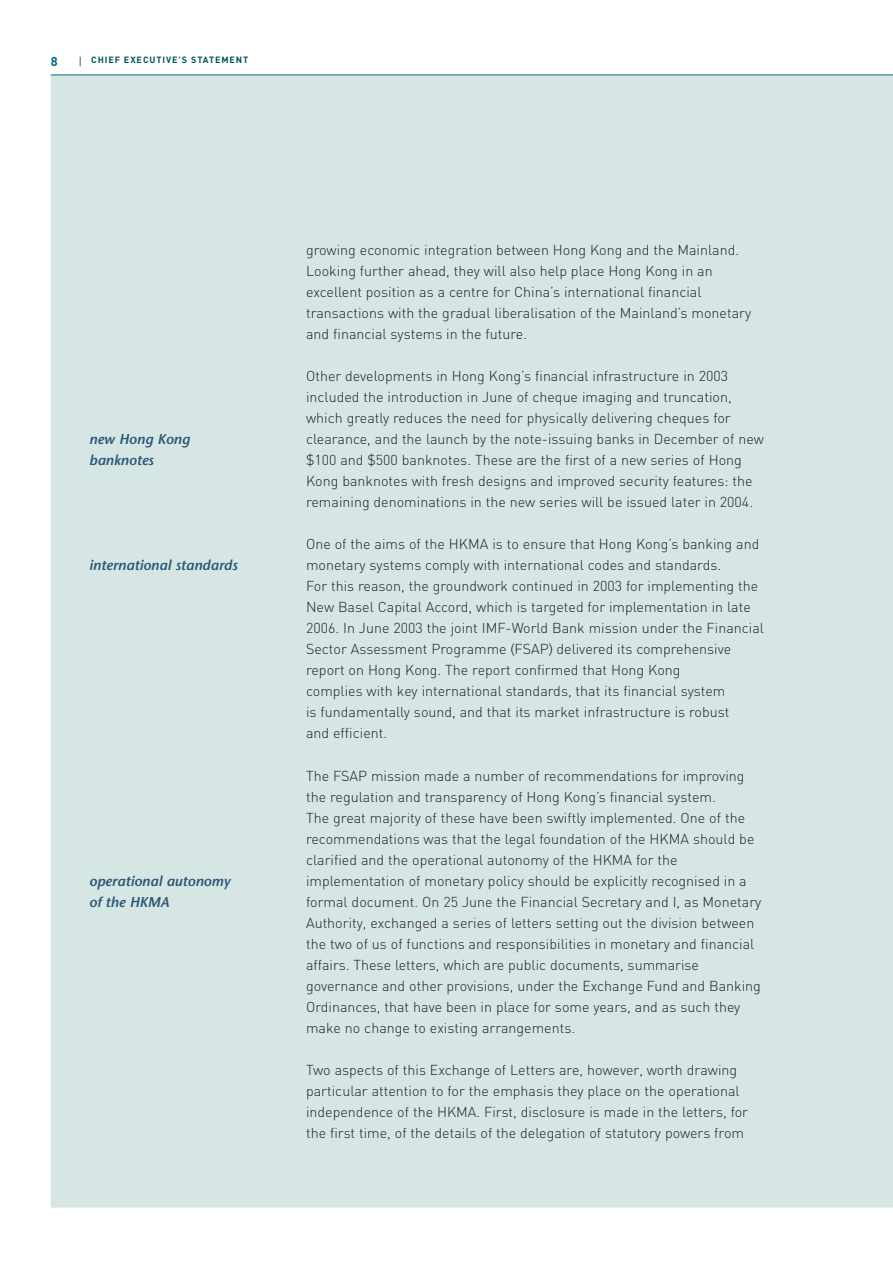
<style>
.page{position:relative;width:893px;height:1263px;background:#fff}
.page>*{position:absolute;margin:0;border:0;box-sizing:border-box;transform-origin:0 0}
.t1{font:300 14.25px/21px "DIN";color:#231f20}
.t2{font:italic 600 14.25px/21px "Stone Sans";color:#2a5775}
.t3{font:700 12.75px "DIN";color:#006b89}
.t4{font:700 9px "DIN";letter-spacing:.1em;color:#00545b}
.s1{font-family:"Frutiger"}
</style>
<div class="page">
<div style="left:51px;top:75px;width:841px;height:1133px;background:#d6e6e4"></div>
<hr style="left:51px;top:74px;width:841px;height:1px;background:#006b89">
<p class="t3" style="left:51px;top:57px;width:8px">8</p>
<p class="t4" style="left:91px;top:57px;width:159px">CHIEF EXECUTIVE’S STATEMENT</p>
<p class="t2" style="left:89px;top:430px;width:102px">new Hong Kong banknotes</p>
<p class="t2" style="left:89px;top:556px;width:150px">international standards</p>
<p class="t2" style="left:89px;top:872px;width:143px">operational autonomy of the HKMA</p>
<p class="t1" style="left:306px;top:241px;width:446px">growing economic integration between Hong Kong and the Mainland.<br>Looking further ahead, they will also help place Hong Kong in an excellent position as a centre for China’s international financial transactions with the gradual liberalisation of the Mainland’s monetary and financial systems in the future.</p>
<p class="t1" style="left:306px;top:367px;width:459px">Other developments in Hong Kong’s financial infrastructure in 2003 included the introduction in June of cheque imaging and truncation, which greatly reduces the need for physically delivering cheques for clearance, and the launch by the note-issuing banks in December of new $100 and $500 banknotes. These are the first of a new series of Hong Kong banknotes with fresh designs and improved security features: the remaining denominations in the new series will be issued later in 2004.</p>
<p class="t1" style="left:306px;top:536px;width:459px">One of the aims of the HKMA is to ensure that Hong Kong’s banking and monetary systems comply with international codes and standards.<br>For this reason, the groundwork continued in 2003 for implementing the New Basel Capital Accord, which is targeted for implementation in late 2006. In June 2003 the joint IMF-World Bank mission under the Financial Sector Assessment Programme <span class="s1">(</span>FSAP<span class="s1">)</span> delivered its comprehensive report on Hong Kong. The report confirmed that Hong Kong<br>complies with key international standards, that its financial system<br>is fundamentally sound, and that its market infrastructure is robust<br>and efficient.</p>
<p class="t1" style="left:306px;top:767px;width:457px">The FSAP mission made a number of recommendations for improving the regulation and transparency of Hong Kong’s financial system.<br>The great majority of these have been swiftly implemented. One of the recommendations was that the legal foundation of the HKMA should be clarified and the operational autonomy of the HKMA for the implementation of monetary policy should be explicitly recognised in a formal document. On 25 June the Financial Secretary and I, as Monetary Authority, exchanged a series of letters setting out the division between the two of us of functions and responsibilities in monetary and financial affairs. These letters, which are public documents, summarise governance and other provisions, under the Exchange Fund and Banking Ordinances, that have been in place for some years, and as such they make no change to existing arrangements.</p>
<p class="t1" style="left:306px;top:1061px;width:443px">Two aspects of this Exchange of Letters are, however, worth drawing particular attention to for the emphasis they place on the operational independence of the HKMA. First, disclosure is made in the letters, for the first time, of the details of the delegation of statutory powers from</p>
</div>
